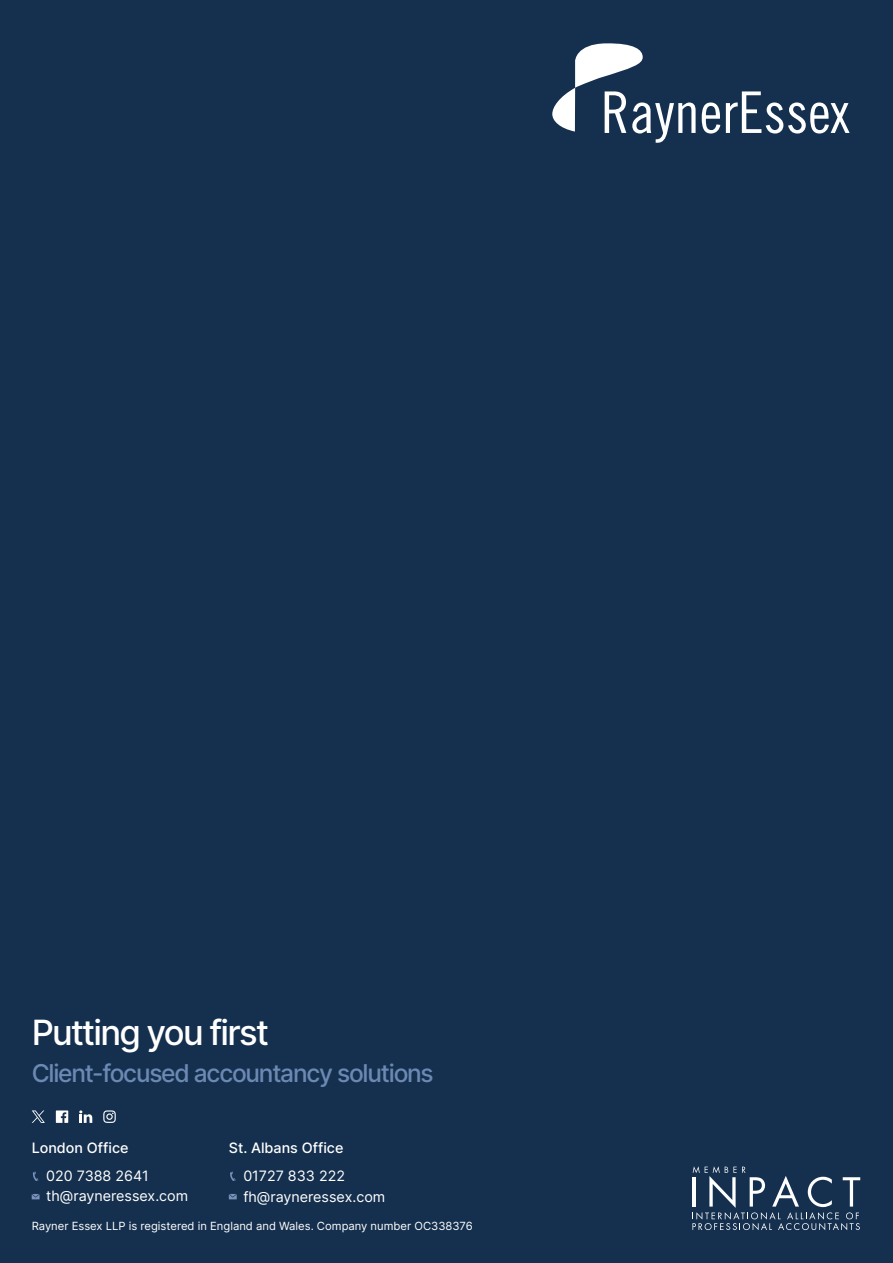
<style>
.page{position:relative;width:893px;height:1263px;background:#15304e}
.page>*{position:absolute;margin:0;border:0;box-sizing:border-box;transform-origin:0 0}
.t1{font:500 34.8px "Inter";letter-spacing:-.05em;color:#fff}
.t2{font:500 24.6px "Inter";letter-spacing:-.05em;color:#6c89b4}
.t3{font:14.25px/20.4px "Inter";color:#fff}
.t4{font:500 14.25px "Inter";color:#fff}
.t5{font:11.25px "Inter";color:#fff}
</style>
<div class="page">
<svg style="left:692px;top:1166px;width:168px;height:64px"></svg>
<svg style="left:32px;top:1194px;width:8px;height:5px"></svg>
<svg style="left:33px;top:1171px;width:5px;height:10px"></svg>
<svg style="left:229px;top:1194px;width:8px;height:5px"></svg>
<svg style="left:230px;top:1171px;width:6px;height:10px"></svg>
<svg style="left:702px;top:102px;width:18px;height:32px"></svg>
<svg style="left:726px;top:91px;width:124px;height:43px"></svg>
<svg style="left:552px;top:43px;width:144px;height:100px"></svg>
<svg style="left:79px;top:1110px;width:13px;height:13px"></svg>
<svg style="left:103px;top:1110px;width:13px;height:13px"></svg>
<svg style="left:56px;top:1110px;width:12px;height:13px"></svg>
<svg style="left:32px;top:1110px;width:13px;height:13px"></svg>
<h1 class="t1" style="left:32px;top:1006px;width:239px">Putting you first</h1>
<h2 class="t2" style="left:32px;top:1055px;width:404px">Client-focused accountancy solutions</h2>
<p class="t4" style="left:32px;top:1137px;width:98px">London Office</p>
<p class="t3" style="left:46px;top:1165px;width:144px">020 7388 2641 th@rayneressex.com</p>
<p class="t4" style="left:229px;top:1137px;width:116px">St. Albans Office</p>
<p class="t3" style="left:243px;top:1165px;width:144px">01727 833 222 fh@rayneressex.com</p>
<p class="t5" style="left:32px;top:1218px;width:443px">Rayner Essex LLP is registered in England and Wales. Company number OC338376</p>
</div>
